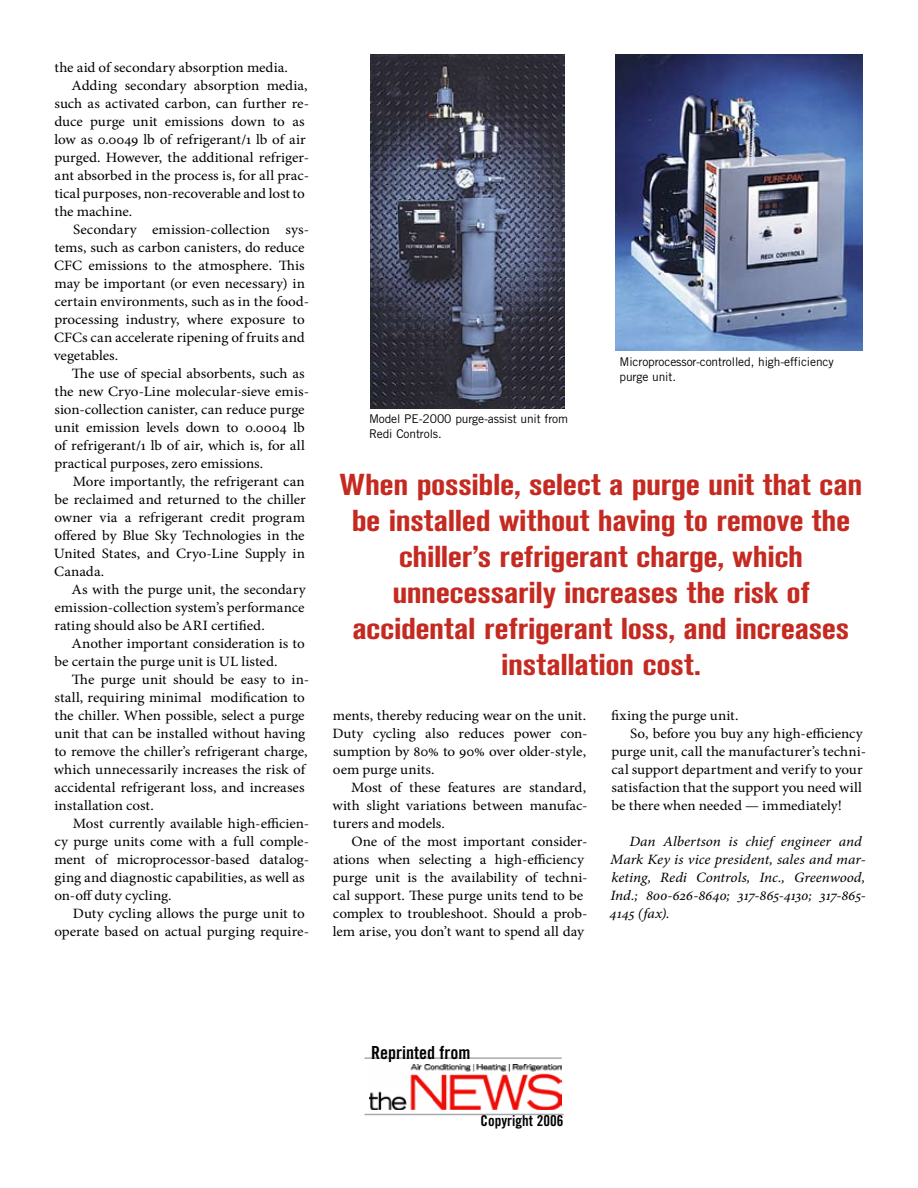
<style>
.page{position:relative;width:918px;height:1188px;background:#fff}
.page>*{position:absolute;margin:0;border:0;box-sizing:border-box;transform-origin:0 0}
.t1{font:700 condensed 30px/36px "Akzidenz Grotesk BE";letter-spacing:-.01em;color:#c52a21;text-align:center;scale:1.2 1}
.t2{font:18px "Trade Gothic Bold Cond Twenty";color:#000}
.t3{font:15px "Trade Gothic Bold Cond Twenty";color:#000}
.t4{font:14.25px/18px "Minion Pro";color:#000;text-align:justify;scale:1.06 1}
.t5{font:italic 14.25px/18px "Minion Pro";letter-spacing:-.005em;color:#000;scale:1.06 1}
.t6{font:12px/15px "Trade Gothic";letter-spacing:-.01em;color:#000}
</style>
<div class="page">
<div style="left:370px;top:1064px;width:195px;height:46px;background:linear-gradient(to bottom,#fff,#fff)"></div>
<img style="left:370px;top:1065px;width:191px;height:44px">
<hr style="left:364px;top:1057px;width:198px;height:2px;background:#a7a9ac">
<hr style="left:364px;top:1114px;width:200px;height:1px;background:#a7a9ac">
<img style="left:370px;top:54px;width:195px;height:354px">
<img style="left:615px;top:54px;width:248px;height:297px">
<p class="t4" style="left:54px;top:59px;width:222px">the aid of secondary absorption media.</p>
<p class="t4" style="left:72px;top:77px;width:224px">Adding secondary absorption media,</p>
<p class="t4" style="left:55px;top:95px;width:242px">such as activated carbon, can further re-</p>
<p class="t4" style="left:54px;top:113px;width:238px">duce purge unit emissions down to as</p>
<p class="t4" style="left:54px;top:131px;width:239px">low as 0.0049 lb of refrigerant/1 lb of air</p>
<p class="t4" style="left:54px;top:149px;width:242px">purged. However, the additional refriger-</p>
<p class="t4" style="left:55px;top:167px;width:242px">ant absorbed in the process is, for all prac-</p>
<p class="t4" style="left:54px;top:185px;width:238px">tical purposes, non-recoverable and lost to</p>
<p class="t4" style="left:54px;top:203px;width:75px">the machine.</p>
<p class="t4" style="left:73px;top:221px;width:224px">Secondary emission-collection sys-</p>
<p class="t4" style="left:54px;top:239px;width:238px">tems, such as carbon canisters, do reduce</p>
<p class="t4" style="left:54px;top:257px;width:238px">CFC emissions to the atmosphere. This</p>
<p class="t4" style="left:54px;top:275px;width:238px">may be important (or even necessary) in</p>
<p class="t4" style="left:54px;top:293px;width:242px">certain environments, such as in the food-</p>
<p class="t4" style="left:54px;top:311px;width:238px">processing industry, where exposure to</p>
<p class="t4" style="left:54px;top:329px;width:238px">CFCs can accelerate ripening of fruits and</p>
<p class="t4" style="left:54px;top:347px;width:62px">vegetables.</p>
<p class="t4" style="left:72px;top:365px;width:221px">The use of special absorbents, such as</p>
<p class="t4" style="left:54px;top:383px;width:242px">the new Cryo-Line molecular-sieve emis-</p>
<p class="t4" style="left:55px;top:401px;width:237px">sion-collection canister, can reduce purge</p>
<p class="t4" style="left:54px;top:419px;width:238px">unit emission levels down to 0.0004 lb</p>
<p class="t4" style="left:54px;top:437px;width:238px">of refrigerant/1 lb of air, which is, for all</p>
<p class="t4" style="left:54px;top:455px;width:199px">practical purposes, zero emissions.</p>
<p class="t4" style="left:73px;top:473px;width:220px">More importantly, the refrigerant can</p>
<p class="t4" style="left:55px;top:491px;width:239px">be reclaimed and returned to the chiller</p>
<p class="t4" style="left:54px;top:509px;width:238px">owner via a refrigerant credit program</p>
<p class="t4" style="left:54px;top:527px;width:238px">offered by Blue Sky Technologies in the</p>
<p class="t4" style="left:54px;top:545px;width:238px">United States, and Cryo-Line Supply in</p>
<p class="t4" style="left:54px;top:563px;width:49px">Canada.</p>
<p class="t4" style="left:72px;top:581px;width:222px">As with the purge unit, the secondary</p>
<p class="t4" style="left:54px;top:599px;width:237px">emission-collection system’s performance</p>
<p class="t4" style="left:54px;top:617px;width:200px">rating should also be ARI certified.</p>
<p class="t4" style="left:72px;top:635px;width:221px">Another important consideration is to</p>
<p class="t4" style="left:55px;top:653px;width:212px">be certain the purge unit is UL listed.</p>
<p class="t4" style="left:72px;top:671px;width:225px">The purge unit should be easy to in-</p>
<p class="t4" style="left:55px;top:689px;width:238px">stall, requiring minimal modification to</p>
<p class="t4" style="left:54px;top:707px;width:238px">the chiller. When possible, select a purge</p>
<p class="t4" style="left:54px;top:725px;width:238px">unit that can be installed without having</p>
<p class="t4" style="left:54px;top:743px;width:240px">to remove the chiller’s refrigerant charge,</p>
<p class="t4" style="left:54px;top:761px;width:239px">which unnecessarily increases the risk of</p>
<p class="t4" style="left:55px;top:779px;width:237px">accidental refrigerant loss, and increases</p>
<p class="t4" style="left:54px;top:797px;width:95px">installation cost.</p>
<p class="t4" style="left:73px;top:815px;width:224px">Most currently available high-efficien-</p>
<p class="t4" style="left:54px;top:833px;width:242px">cy purge units come with a full comple-</p>
<p class="t4" style="left:54px;top:851px;width:242px">ment of microprocessor-based datalog-</p>
<p class="t4" style="left:55px;top:869px;width:237px">ging and diagnostic capabilities, as well as</p>
<p class="t4" style="left:54px;top:887px;width:112px">on-off duty cycling.</p>
<p class="t4" style="left:73px;top:905px;width:220px">Duty cycling allows the purge unit to</p>
<p class="t4" style="left:54px;top:923px;width:242px">operate based on actual purging require-</p>
<p class="t6" style="left:369px;top:411px;width:201px">Model PE-2000 purge-assist unit from<br>Redi Controls.</p>
<p class="t6" style="left:620px;top:355px;width:216px">Microprocessor-controlled, high-efficiency purge unit.</p>
<h1 class="t1" style="left:340px;top:467px;width:437px">When possible, select a purge unit that can be installed without having to remove the chiller’s refrigerant charge, which unnecessarily increases the risk of accidental refrigerant loss, and increases installation cost.</h1>
<p class="t4" style="left:332px;top:707px;width:242px">ments, thereby reducing wear on the unit.<br>Duty cycling also reduces power con&shy;sumption by 80% to 90% over older-style, oem purge units.</p>
<p class="t4" style="left:332px;top:779px;width:242px;text-indent:19px">Most of these features are standard, with slight variations between manufac&shy;turers and models.</p>
<p class="t4" style="left:333px;top:833px;width:242px;text-align:left;text-indent:19px">One of the most important consider&shy;ations when selecting a high-efficiency purge unit is the availability of techni&shy;cal support. These purge units tend to be complex to troubleshoot. Should a prob&shy;lem arise, you don’t want to spend all day</p>
<p class="t4" style="left:611px;top:707px;width:122px">fixing the purge unit.</p>
<p class="t4" style="left:630px;top:725px;width:221px">So, before you buy any high-efficiency</p>
<p class="t4" style="left:611px;top:743px;width:242px">purge unit, call the manufacturer’s techni-</p>
<p class="t4" style="left:611px;top:761px;width:239px">cal support department and verify to your</p>
<p class="t4" style="left:612px;top:779px;width:238px">satisfaction that the support you need will</p>
<p class="t4" style="left:612px;top:797px;width:219px">be there when needed — immediately!</p>
<p class="t5" style="left:610px;top:832px;width:243px;text-indent:20px">Dan Albertson is chief engineer and Mark Key is vice president, sales and mar&shy;keting, Redi Controls, Inc., Greenwood, Ind.; 800-626-8640; 317-865-4130; 317-865- 4145 (fax).</p>
<p class="t2" style="left:371px;top:1041px;width:101px">Reprinted from</p>
<p class="t3" style="left:481px;top:1112px;width:84px">Copyright 2006</p>
</div>
